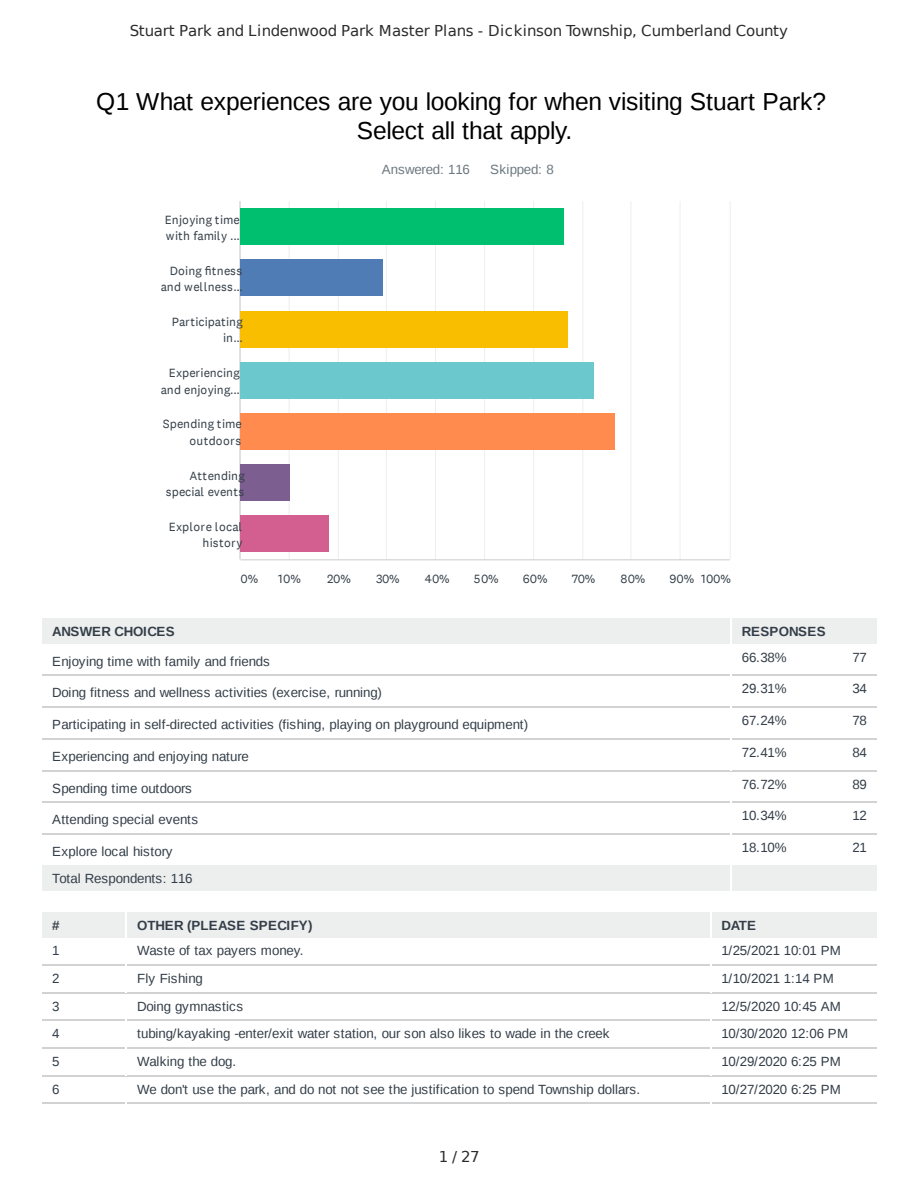
<style>
.page{position:relative;width:918px;height:1188px;background:#fff}
.page>*{position:absolute;margin:0;border:0;box-sizing:border-box;transform-origin:0 0}
.t1{font:24.6px/28.7px "Liberation Sans";letter-spacing:-.015em;color:#000;text-align:center}
.t2{font:15px "DejaVu Sans";letter-spacing:-.01em;color:#2c2c2c}
.t3{font:13.35px "Liberation Sans";letter-spacing:-.02em;color:#333e48}
.t4{font:13.35px "Liberation Sans";letter-spacing:.01em;color:#333e48}
.t5{font:700 13.35px "Liberation Sans";letter-spacing:.025em;color:#333e48}
.t6{font:13.35px "Liberation Sans";letter-spacing:-.02em;color:#6b787f}
.t7{font:700 13.35px "Liberation Sans";letter-spacing:-.02em;color:#333e48}
.t8{font:13.35px "Liberation Sans";letter-spacing:.005em;color:#333e48}
.t9{font:700 13.35px "Liberation Sans";letter-spacing:.005em;color:#333e48}
.t10{font:12.3px/16.4px "Copyright Klim Type Foundry Not Licensedfor Desktop Use";letter-spacing:.005em;color:#333e48;text-align:right}
.t11{font:12.3px/16.4px "Copyright Klim Type Foundry Not Licensedfor Desktop Use";letter-spacing:.03em;color:#333e48;text-align:right}
</style>
<div class="page">
<svg style="left:42px;top:618px;width:835px;height:485px"></svg>
<div style="left:42px;top:619px;width:689px;height:25px;background:#edeeee"></div>
<div style="left:731px;top:619px;width:146px;height:25px;background:#edeeee"></div>
<div style="left:42px;top:865px;width:689px;height:26px;background:#edeeee"></div>
<div style="left:731px;top:865px;width:146px;height:26px;background:#edeeee"></div>
<svg style="left:731px;top:865px;width:1px;height:26px"></svg>
<hr style="left:731px;top:834px;width:1px;height:31px;background:#fff">
<hr style="left:731px;top:834px;width:146px;height:1px;background:#d0d2d3">
<hr style="left:42px;top:834px;width:690px;height:1px;background:#d0d2d3">
<hr style="left:731px;top:802px;width:1px;height:33px;background:#fff">
<hr style="left:731px;top:802px;width:146px;height:1px;background:#d0d2d3">
<hr style="left:42px;top:802px;width:690px;height:1px;background:#d0d2d3">
<hr style="left:731px;top:770px;width:1px;height:33px;background:#fff">
<hr style="left:731px;top:770px;width:146px;height:1px;background:#d0d2d3">
<hr style="left:42px;top:770px;width:690px;height:1px;background:#d0d2d3">
<hr style="left:731px;top:738px;width:1px;height:33px;background:#fff">
<hr style="left:731px;top:738px;width:146px;height:1px;background:#d0d2d3">
<hr style="left:42px;top:738px;width:690px;height:1px;background:#d0d2d3">
<hr style="left:731px;top:707px;width:1px;height:32px;background:#fff">
<hr style="left:731px;top:707px;width:146px;height:1px;background:#d0d2d3">
<hr style="left:42px;top:707px;width:690px;height:1px;background:#d0d2d3">
<hr style="left:731px;top:675px;width:1px;height:33px;background:#fff">
<hr style="left:731px;top:675px;width:146px;height:1px;background:#d0d2d3">
<hr style="left:42px;top:675px;width:690px;height:1px;background:#d0d2d3">
<hr style="left:731px;top:644px;width:1px;height:32px;background:#fff">
<svg style="left:731px;top:619px;width:1px;height:25px"></svg>
<div style="left:42px;top:912px;width:84px;height:26px;background:#edeeee"></div>
<div style="left:126px;top:912px;width:584px;height:26px;background:#edeeee"></div>
<div style="left:710px;top:912px;width:167px;height:26px;background:#edeeee"></div>
<hr style="left:710px;top:1103px;width:167px;height:1px;background:#d0d2d3">
<hr style="left:126px;top:1103px;width:585px;height:1px;background:#d0d2d3">
<hr style="left:42px;top:1103px;width:85px;height:1px;background:#d0d2d3">
<hr style="left:710px;top:1075px;width:167px;height:1px;background:#d0d2d3">
<hr style="left:126px;top:1075px;width:585px;height:1px;background:#d0d2d3">
<hr style="left:42px;top:1075px;width:85px;height:1px;background:#d0d2d3">
<hr style="left:710px;top:1047px;width:167px;height:1px;background:#d0d2d3">
<hr style="left:126px;top:1047px;width:585px;height:1px;background:#d0d2d3">
<hr style="left:42px;top:1047px;width:85px;height:1px;background:#d0d2d3">
<hr style="left:710px;top:1020px;width:167px;height:1px;background:#d0d2d3">
<hr style="left:126px;top:1020px;width:585px;height:1px;background:#d0d2d3">
<hr style="left:42px;top:1020px;width:85px;height:1px;background:#d0d2d3">
<hr style="left:710px;top:992px;width:167px;height:1px;background:#d0d2d3">
<hr style="left:126px;top:992px;width:585px;height:1px;background:#d0d2d3">
<hr style="left:42px;top:992px;width:85px;height:1px;background:#d0d2d3">
<hr style="left:710px;top:965px;width:167px;height:1px;background:#d0d2d3">
<hr style="left:126px;top:965px;width:585px;height:1px;background:#d0d2d3">
<hr style="left:42px;top:965px;width:85px;height:1px;background:#d0d2d3">
<svg style="left:710px;top:912px;width:1px;height:192px"></svg>
<svg style="left:126px;top:912px;width:1px;height:192px"></svg>
<hr style="left:289px;top:201px;width:1px;height:358px;background:#edeeee">
<hr style="left:338px;top:201px;width:1px;height:358px;background:#edeeee">
<hr style="left:386px;top:201px;width:1px;height:358px;background:#edeeee">
<hr style="left:435px;top:201px;width:1px;height:358px;background:#edeeee">
<hr style="left:484px;top:201px;width:1px;height:358px;background:#edeeee">
<hr style="left:533px;top:201px;width:1px;height:358px;background:#edeeee">
<hr style="left:582px;top:201px;width:1px;height:358px;background:#edeeee">
<hr style="left:630px;top:201px;width:1px;height:358px;background:#edeeee">
<hr style="left:680px;top:201px;width:1px;height:358px;background:#edeeee">
<hr style="left:730px;top:201px;width:1px;height:358px;background:#edeeee">
<hr style="left:240px;top:201px;width:1px;height:358px;background:#ccc">
<hr style="left:241px;top:559px;width:489px;height:1px;background:#ccc">
<div style="left:241px;top:208px;width:323px;height:37px;background:#00bf6f"></div>
<div style="left:241px;top:259px;width:142px;height:37px;background:#507cb6"></div>
<div style="left:241px;top:311px;width:327px;height:36px;background:#f9be00"></div>
<div style="left:241px;top:362px;width:353px;height:37px;background:#6bc8cd"></div>
<div style="left:241px;top:413px;width:374px;height:37px;background:#ff8b4f"></div>
<div style="left:241px;top:464px;width:49px;height:37px;background:#7d5e90"></div>
<div style="left:241px;top:515px;width:88px;height:37px;background:#d25f90"></div>
<p class="t2" style="left:130px;top:22px;width:660px">Stuart Park and Lindenwood Park Master Plans - Dickinson Township, Cumberland County</p>
<h1 class="t1" style="left:96px;top:87px;width:731px">Q1 What experiences are you looking for when visiting Stuart Park?<br>Select all that apply.</h1>
<p class="t6" style="left:382px;top:161px;width:90px">Answered: 116</p>
<p class="t6" style="left:490px;top:161px;width:65px">Skipped: 8</p>
<p class="t10" style="left:165px;top:211px;width:77px;text-align:left">Enjoying time with family ...</p>
<p class="t10" style="left:161px;top:262px;width:84px">Doing fitness and wellness...</p>
<p class="t10" style="left:172px;top:314px;width:72px">Participating in...</p>
<p class="t10" style="left:161px;top:365px;width:81px">Experiencing and enjoying...</p>
<p class="t10" style="left:163px;top:416px;width:81px">Spending time outdoors</p>
<p class="t10" style="left:166px;top:467px;width:81px">Attending special events</p>
<p class="t11" style="left:169px;top:518px;width:75px">Explore local history</p>
<p class="t10" style="left:241px;top:570px;width:19px">0%</p>
<p class="t10" style="left:278px;top:570px;width:24px">10%</p>
<p class="t10" style="left:327px;top:570px;width:25px">20%</p>
<p class="t10" style="left:376px;top:570px;width:25px">30%</p>
<p class="t10" style="left:425px;top:570px;width:26px">40%</p>
<p class="t10" style="left:474px;top:570px;width:26px">50%</p>
<p class="t10" style="left:523px;top:570px;width:26px">60%</p>
<p class="t10" style="left:572px;top:570px;width:25px">70%</p>
<p class="t10" style="left:621px;top:570px;width:26px">80%</p>
<p class="t10" style="left:670px;top:570px;width:63px">90% 100%</p>
<p class="t7" style="left:52px;top:624px;width:124px">ANSWER CHOICES</p>
<p class="t5" style="left:742px;top:624px;width:85px">RESPONSES</p>
<p class="t4" style="left:52px;top:654px;width:219px">Enjoying time with family and friends</p>
<p class="t3" style="left:52px;top:685px;width:331px">Doing fitness and wellness activities (exercise, running)</p>
<p class="t3" style="left:52px;top:717px;width:478px">Participating in self-directed activities (fishing, playing on playground equipment)</p>
<p class="t3" style="left:52px;top:749px;width:198px">Experiencing and enjoying nature</p>
<p class="t3" style="left:52px;top:781px;width:141px">Spending time outdoors</p>
<p class="t3" style="left:52px;top:812px;width:147px">Attending special events</p>
<p class="t3" style="left:52px;top:844px;width:122px">Explore local history</p>
<p class="t3" style="left:742px;top:650px;width:46px">66.38%</p>
<p class="t3" style="left:852px;top:650px;width:16px">77</p>
<p class="t3" style="left:742px;top:681px;width:46px">29.31%</p>
<p class="t3" style="left:852px;top:681px;width:16px">34</p>
<p class="t3" style="left:742px;top:713px;width:46px">67.24%</p>
<p class="t3" style="left:852px;top:713px;width:16px">78</p>
<p class="t3" style="left:742px;top:745px;width:46px">72.41%</p>
<p class="t3" style="left:852px;top:745px;width:16px">84</p>
<p class="t3" style="left:742px;top:776px;width:46px">76.72%</p>
<p class="t3" style="left:852px;top:776px;width:16px">89</p>
<p class="t3" style="left:742px;top:808px;width:46px">10.34%</p>
<p class="t3" style="left:852px;top:808px;width:16px">12</p>
<p class="t3" style="left:742px;top:840px;width:46px">18.10%</p>
<p class="t3" style="left:852px;top:840px;width:16px">21</p>
<p class="t3" style="left:52px;top:871px;width:142px">Total Respondents: 116</p>
<p class="t9" style="left:52px;top:918px;width:9px">#</p>
<p class="t5" style="left:137px;top:918px;width:177px">OTHER (PLEASE SPECIFY)</p>
<p class="t9" style="left:722px;top:918px;width:36px">DATE</p>
<p class="t3" style="left:52px;top:943px;width:9px">1</p>
<p class="t3" style="left:137px;top:943px;width:168px">Waste of tax payers money.</p>
<p class="t3" style="left:722px;top:943px;width:121px">1/25/2021 10:01 PM</p>
<p class="t3" style="left:52px;top:971px;width:9px">2</p>
<p class="t8" style="left:137px;top:971px;width:67px">Fly Fishing</p>
<p class="t3" style="left:722px;top:971px;width:114px">1/10/2021 1:14 PM</p>
<p class="t3" style="left:52px;top:999px;width:9px">3</p>
<p class="t4" style="left:137px;top:999px;width:107px">Doing gymnastics</p>
<p class="t3" style="left:722px;top:999px;width:121px">12/5/2020 10:45 AM</p>
<p class="t3" style="left:52px;top:1026px;width:9px">4</p>
<p class="t3" style="left:137px;top:1026px;width:474px">tubing/kayaking -enter/exit water station, our son also likes to wade in the creek</p>
<p class="t3" style="left:722px;top:1026px;width:128px">10/30/2020 12:06 PM</p>
<p class="t3" style="left:52px;top:1054px;width:9px">5</p>
<p class="t3" style="left:137px;top:1054px;width:100px">Walking the dog.</p>
<p class="t3" style="left:722px;top:1054px;width:121px">10/29/2020 6:25 PM</p>
<p class="t3" style="left:52px;top:1081px;width:9px">6</p>
<p class="t3" style="left:137px;top:1081px;width:505px">We don't use the park, and do not not see the justification to spend Township dollars.</p>
<p class="t3" style="left:722px;top:1081px;width:121px">10/27/2020 6:25 PM</p>
<p class="t2" style="left:439px;top:1149px;width:43px">1/27</p>
</div>
